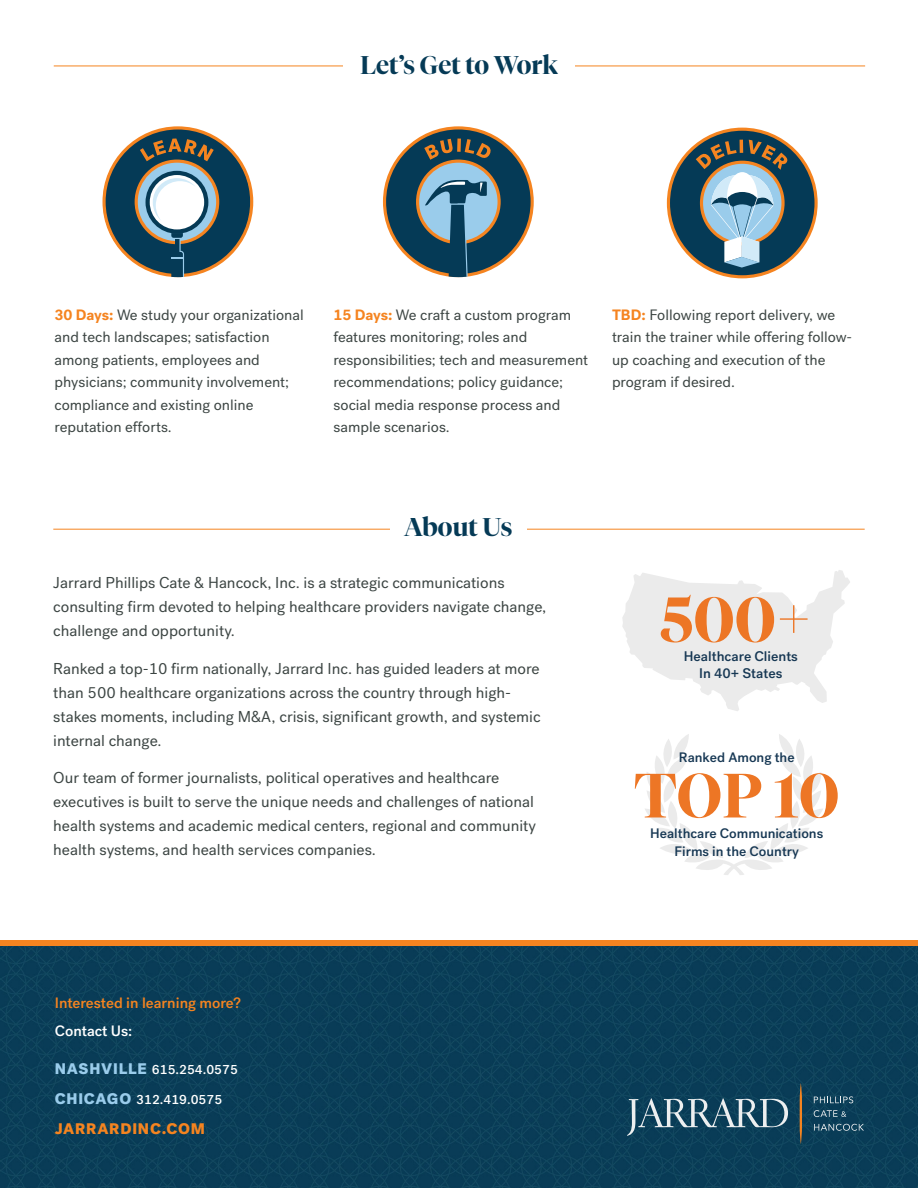
<style>
.page{position:relative;width:918px;height:1188px;background:#fff}
.page>*{position:absolute;margin:0;border:0;box-sizing:border-box;transform-origin:0 0}
.t1{font:600 63.15px "Tiempos Fine";color:#ed7625}
.t2{font:600 62.25px "Tiempos Fine";color:#ed7625}
.t3{font:600 25.5px "Tiempos Fine";color:#053a56}
.Body{font:15.75px/24px "Post Grotesk";color:#3c4543}
.t4{font:900 15.3px "Post Grotesk";letter-spacing:.05em;color:#f58420}
.Body-2{font:15px/22.5px "Post Grotesk";color:#3c4543}
.t5{font:500 15px "Post Grotesk";color:#f58420}
.t6{font:500 15px "Post Grotesk";color:#fff}
.t7{font:500 13.95px "Post Grotesk";color:#173854}
.t8{font:500 13.65px/17.7px "Post Grotesk";color:#173854;text-align:center}
.t9{font:500 13.2px "Post Grotesk";color:#fff}
.s1{font-weight:700;color:#f58420}
.s2{font-weight:900;font-size:15.3px;color:#9acceb}
</style>
<div class="page">
<svg style="left:0;top:940px;width:918px;height:7px;background:#d37a28"></svg>
<img style="left:0;top:947px;width:918px;height:241px">
<svg style="left:800px;top:1083px;width:2px;height:61px"></svg>
<svg style="left:627px;top:1098px;width:161px;height:38px;background:#3c6479"></svg>
<svg style="left:814px;top:1096px;width:39px;height:7px"></svg>
<svg style="left:814px;top:1110px;width:32px;height:7px"></svg>
<svg style="left:814px;top:1124px;width:50px;height:7px"></svg>
<hr style="left:54px;top:66px;width:811px;height:1px;background:#f58420">
<svg style="left:103px;top:126px;width:150px;height:151px"></svg>
<svg style="left:383px;top:126px;width:151px;height:151px"></svg>
<svg style="left:667px;top:128px;width:151px;height:150px"></svg>
<hr style="left:53px;top:529px;width:812px;height:1px;background:#f58420">
<div style="left:390px;top:516px;width:136px;height:31px;background:#fff"></div>
<svg style="left:645px;top:734px;width:178px;height:141px"></svg>
<svg style="left:622px;top:570px;width:228px;height:141px"></svg>
<div style="left:343px;top:54px;width:232px;height:20px;background:#fff"></div>
<h2 class="t3" style="left:360px;top:50px;width:199px">Let’s Get to Work</h2>
<p class="Body-2" style="left:54px;top:304px;width:251px"><span class="s1">30 Days:</span> We study your organizational and tech landscapes; satisfaction among patients, employees and physicians; community involvement; compliance and existing online reputation efforts.</p>
<p class="Body-2" style="left:333px;top:304px;width:256px"><span class="s1">15 Days:</span> We craft a custom program features monitoring; roles and responsibilities; tech and measurement recommendations; policy guidance; social media response process and sample scenarios.</p>
<p class="Body-2" style="left:612px;top:304px;width:242px"><span class="s1">TBD:</span> Following report delivery, we train the trainer while offering follow&shy;up coaching and execution of the program if desired.</p>
<h2 class="t3" style="left:404px;top:511px;width:110px">About Us</h2>
<p class="Body" style="left:53px;top:571px;width:495px">Jarrard Phillips Cate &amp; Hancock, Inc. is a strategic communications consulting firm devoted to helping healthcare providers navigate change, challenge and opportunity.</p>
<p class="Body" style="left:53px;top:656px;width:489px">Ranked a top-10 firm nationally, Jarrard Inc. has guided leaders at more than 500 healthcare organizations across the country through high&shy;stakes moments, including M&amp;A, crisis, significant growth, and systemic internal change.</p>
<p class="Body" style="left:53px;top:766px;width:484px">Our team of former journalists, political operatives and healthcare executives is built to serve the unique needs and challenges of national health systems and academic medical centers, regional and community health systems, and health services companies.</p>
<h2 class="t2" style="left:634px;top:758px;width:207px">TOP 10</h2>
<h1 class="t1" style="left:660px;top:582px;width:153px">500+</h1>
<p class="t7" style="left:684px;top:647px;width:116px">Healthcare Clients</p>
<p class="t7" style="left:699px;top:665px;width:85px">In 40+ States</p>
<p class="t8" style="left:679px;top:749px;width:117px">Ranked Among the</p>
<p class="t8" style="left:650px;top:825px;width:174px">Healthcare Communications<br>Firms in the Country</p>
<p class="t5" style="left:55px;top:993px;width:188px">Interested in learning more?</p>
<p class="t6" style="left:55px;top:1022px;width:79px">Contact Us:</p>
<p class="t9" style="left:55px;top:1062px;width:185px"><span class="s2">NASHVILLE</span> 615.254.0575</p>
<p class="t9" style="left:55px;top:1092px;width:169px"><span class="s2">CHICAGO</span> 312.419.0575</p>
<p class="t4" style="left:55px;top:1118px;width:152px">JARRARDINC.COM</p>
</div>
